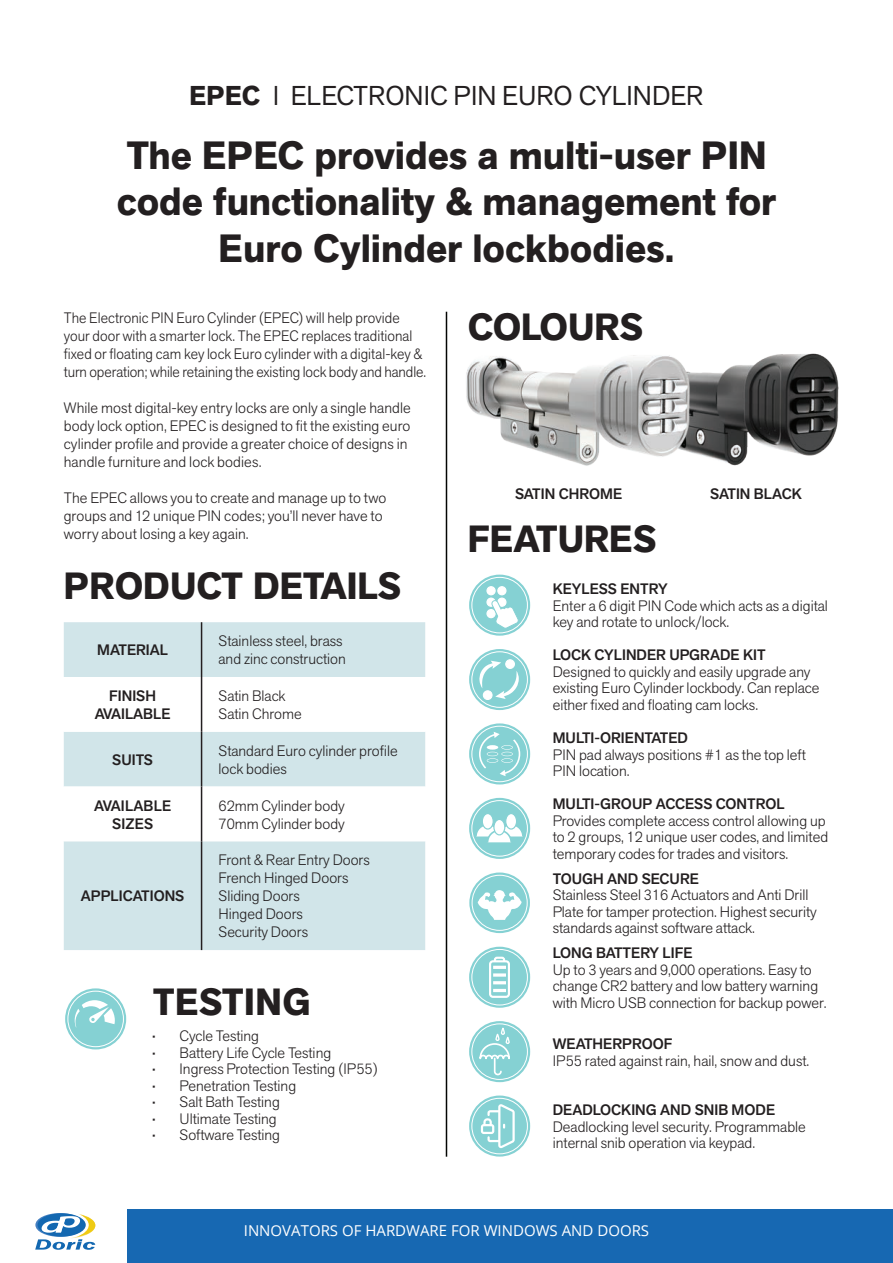
<style>
.page{position:relative;width:893px;height:1263px;background:#fff}
.page>*{position:absolute;margin:0;border:0;box-sizing:border-box;transform-origin:0 0}
.t1{font:700 39px/46.8px "Akzid Grtsk Next";color:#231f20;text-align:center}
.t2{font:700 37.5px "Akzid Grtsk Next";color:#231f20}
.t3{font:27px "Akzid Grtsk Next";color:#231f20}
.t4{font:300 15px/18px "Akzid Grtsk Next";color:#231f20}
.t5{font:500 15px/18px "Akzid Grtsk Next";color:#231f20;text-align:center}
.t6{font:300 15px/18px "Akzid Grtsk Next";color:#231f20;scale:.96 1}
.t7{font:15px "Open Sans";color:#fff}
.s1{font-weight:700}
</style>
<div class="page">
<div style="left:128px;top:1209px;width:765px;height:54px;background:#1768b2"></div>
<svg style="left:38px;top:1213px;width:48px;height:23px"></svg>
<svg style="left:35px;top:1214px;width:60px;height:36px"></svg>
<hr style="left:446px;top:312px;width:1px;height:845px;background:#040503">
<div style="left:64px;top:622px;width:361px;height:328px;background:#d1e5e9"></div>
<svg style="left:64px;top:677px;width:361px;height:164px"></svg>
<hr style="left:201px;top:622px;width:1px;height:55px;background:#231f20">
<hr style="left:201px;top:677px;width:1px;height:55px;background:#231f20">
<hr style="left:201px;top:732px;width:1px;height:54px;background:#231f20">
<hr style="left:201px;top:786px;width:1px;height:55px;background:#231f20">
<hr style="left:201px;top:841px;width:1px;height:109px;background:#231f20">
<svg style="left:469px;top:575px;width:61px;height:61px;background:#8fd4d6"></svg>
<div style="left:471px;top:577px;width:57px;height:56px;border:1px solid #fff;border-radius:50%"></div>
<div style="left:487px;top:587px;width:8px;height:8px;background:#fff;border-radius:50%"></div>
<div style="left:486px;top:586px;width:10px;height:9px;border:1px solid #fff;border-radius:50%"></div>
<div style="left:498px;top:587px;width:8px;height:8px;background:#fff;border-radius:50%"></div>
<div style="left:497px;top:586px;width:9px;height:9px;border:1px solid #fff;border-radius:50%"></div>
<div style="left:487px;top:598px;width:8px;height:8px;background:#fff;border-radius:50%"></div>
<div style="left:486px;top:597px;width:10px;height:10px;border:1px solid #fff;border-radius:50%"></div>
<div style="left:498px;top:598px;width:8px;height:8px;background:#fff;border-radius:50%"></div>
<div style="left:497px;top:597px;width:9px;height:10px;border:1px solid #fff;border-radius:50%"></div>
<div style="left:487px;top:610px;width:8px;height:8px;background:#fff;border-radius:50%"></div>
<div style="left:486px;top:609px;width:10px;height:9px;border:1px solid #fff;border-radius:50%"></div>
<svg style="left:491px;top:600px;width:28px;height:29px"></svg>
<svg style="left:65px;top:988px;width:61px;height:61px;background:#90d5d6"></svg>
<div style="left:68px;top:991px;width:56px;height:56px;border:1px solid #fff;border-radius:50%"></div>
<svg style="left:75px;top:1000px;width:40px;height:27px"></svg>
<svg style="left:469px;top:649px;width:61px;height:61px"></svg>
<div style="left:471px;top:651px;width:57px;height:57px;border:1px solid #fff;border-radius:50%"></div>
<svg style="left:479px;top:659px;width:40px;height:41px"></svg>
<svg style="left:469px;top:723px;width:61px;height:61px"></svg>
<div style="left:471px;top:726px;width:57px;height:56px;border:1px solid #fff;border-radius:50%"></div>
<svg style="left:478px;top:732px;width:43px;height:44px;background:#98d8d9"></svg>
<svg style="left:469px;top:798px;width:61px;height:61px;background:#8fd4d6"></svg>
<div style="left:471px;top:800px;width:57px;height:56px;border:1px solid #fff;border-radius:50%"></div>
<div style="left:482px;top:813px;width:11px;height:16px;background:#fff;border-radius:50%"></div>
<div style="left:482px;top:813px;width:12px;height:17px;border:1px solid #85d1d3;border-radius:50%"></div>
<div style="left:506px;top:813px;width:11px;height:16px;background:#fff;border-radius:50%"></div>
<div style="left:505px;top:813px;width:12px;height:17px;border:1px solid #85d1d3;border-radius:50%"></div>
<svg style="left:474px;top:823px;width:51px;height:21px"></svg>
<div style="left:494px;top:819px;width:11px;height:16px;background:#fff;border-radius:50%"></div>
<div style="left:493px;top:819px;width:12px;height:16px;border:1px solid #85d1d3;border-radius:50%"></div>
<svg style="left:469px;top:872px;width:61px;height:61px"></svg>
<div style="left:472px;top:875px;width:56px;height:56px;border:1px solid #fff;border-radius:50%"></div>
<svg style="left:477px;top:890px;width:45px;height:30px"></svg>
<div style="left:469px;top:947px;width:61px;height:61px;background:#85d1d3;border-radius:50%"></div>
<div style="left:471px;top:949px;width:57px;height:56px;border:1px solid #fff;border-radius:50%"></div>
<div style="left:489px;top:960px;width:21px;height:38px;border:2px solid #fff;border-radius:3px"></div>
<svg style="left:493px;top:981px;width:13px;height:11px"></svg>
<svg style="left:493px;top:973px;width:13px;height:4px"></svg>
<svg style="left:493px;top:956px;width:13px;height:13px"></svg>
<svg style="left:469px;top:1021px;width:61px;height:61px"></svg>
<div style="left:471px;top:1023px;width:57px;height:57px;border:1px solid #fff;border-radius:50%"></div>
<svg style="left:479px;top:1027px;width:32px;height:49px;background:#99d8da"></svg>
<svg style="left:469px;top:1095px;width:61px;height:61px"></svg>
<div style="left:471px;top:1098px;width:57px;height:56px;border:1px solid #fff;border-radius:50%"></div>
<svg style="left:481px;top:1103px;width:34px;height:45px"></svg>
<img style="left:696px;top:353px;width:143px;height:113px">
<img style="left:466px;top:355px;width:230px;height:111px">
<h3 class="t3" style="left:190px;top:78px;width:515px"><span class="s1">EPEC</span> l ELECTRONIC PIN EURO CYLINDER</h3>
<h1 class="t1" style="left:117px;top:132px;width:661px">The EPEC provides a multi-user PIN code functionality &amp; management for<br>Euro Cylinder lockbodies.</h1>
<p class="t6" style="left:64px;top:309px;width:379px">The Electronic PIN Euro Cylinder (EPEC) will help provide your door with a smarter lock. The EPEC replaces traditional fixed or floating cam key lock Euro cylinder with a digital-key &amp; turn operation; while retaining the existing lock body and handle.</p>
<p class="t4" style="left:64px;top:399px;width:349px">While most digital-key entry locks are only a single handle body lock option, EPEC is designed to fit the existing euro cylinder profile and provide a greater choice of designs in handle furniture and lock bodies.</p>
<p class="t4" style="left:64px;top:489px;width:324px">The EPEC allows you to create and manage up to two groups and 12 unique PIN codes; you’ll never have to worry about losing a key again.</p>
<h2 class="t2" style="left:64px;top:562px;width:339px">PRODUCT DETAILS</h2>
<p class="t5" style="left:97px;top:641px;width:72px">MATERIAL</p>
<p class="t4" style="left:219px;top:632px;width:129px">Stainless steel, brass and zinc construction</p>
<p class="t5" style="left:95px;top:687px;width:77px">FINISH<br>AVAILABLE</p>
<p class="t4" style="left:219px;top:687px;width:85px">Satin Black<br>Satin Chrome</p>
<p class="t5" style="left:112px;top:750px;width:42px">SUITS</p>
<p class="t4" style="left:219px;top:741px;width:181px">Standard Euro cylinder profile lock bodies</p>
<p class="t5" style="left:94px;top:796px;width:79px">AVAILABLE<br>SIZES</p>
<p class="t4" style="left:219px;top:796px;width:128px">62mm Cylinder body<br>70mm Cylinder body</p>
<p class="t5" style="left:81px;top:887px;width:105px">APPLICATIONS</p>
<p class="t4" style="left:219px;top:851px;width:153px">Front &amp; Rear Entry Doors<br>French Hinged Doors<br>Sliding Doors<br>Hinged Doors<br>Security Doors</p>
<h2 class="t2" style="left:153px;top:978px;width:160px">TESTING</h2>
<p class="t4" style="left:153px;top:1027px;width:108px">• Cycle Testing</p>
<p class="t4" style="left:153px;top:1043px;width:180px">• Battery Life Cycle Testing</p>
<p class="t4" style="left:153px;top:1060px;width:227px">• Ingress Protection Testing (IP55)</p>
<p class="t4" style="left:153px;top:1076px;width:145px">• Penetration Testing</p>
<p class="t4" style="left:153px;top:1093px;width:129px">• Salt Bath Testing</p>
<p class="t4" style="left:153px;top:1109px;width:126px">• Ultimate Testing</p>
<p class="t4" style="left:153px;top:1126px;width:129px">• Software Testing</p>
<h2 class="t2" style="left:468px;top:302px;width:177px">COLOURS</h2>
<p class="t5" style="left:515px;top:484px;width:109px">SATIN CHROME</p>
<p class="t5" style="left:710px;top:484px;width:93px">SATIN BLACK</p>
<h2 class="t2" style="left:468px;top:515px;width:190px">FEATURES</h2>
<p class="t5" style="left:553px;top:580px;width:116px">KEYLESS ENTRY</p>
<p class="t4" style="left:553px;top:597px;width:277px;line-height:16.5px">Enter a 6 digit PIN Code which acts as a digital key and rotate to unlock/lock.</p>
<p class="t5" style="left:553px;top:646px;width:214px">LOCK CYLINDER UPGRADE KIT</p>
<p class="t4" style="left:553px;top:663px;width:268px;line-height:16.5px">Designed to quickly and easily upgrade any existing Euro Cylinder lockbody. Can replace either fixed and floating cam locks.</p>
<p class="t5" style="left:553px;top:729px;width:137px">MULTI-ORIENTATED</p>
<p class="t4" style="left:553px;top:746px;width:255px;line-height:16.5px">PIN pad always positions #1 as the top left<br>PIN location.</p>
<p class="t5" style="left:553px;top:795px;width:234px">MULTI-GROUP ACCESS CONTROL</p>
<p class="t4" style="left:553px;top:812px;width:277px;line-height:16.5px">Provides complete access control allowing up to 2 groups, 12 unique user codes, and limited temporary codes for trades and visitors.</p>
<p class="t5" style="left:553px;top:869px;width:148px">TOUGH AND SECURE</p>
<p class="t4" style="left:553px;top:886px;width:265px;line-height:16.5px">Stainless Steel 316 Actuators and Anti Drill<br>Plate for tamper protection. Highest security standards against software attack.</p>
<p class="t5" style="left:553px;top:944px;width:141px">LONG BATTERY LIFE</p>
<p class="t4" style="left:553px;top:961px;width:275px;line-height:16.5px">Up to 3 years and 9,000 operations. Easy to change CR2 battery and low battery warning with Micro USB connection for backup power.</p>
<p class="t5" style="left:553px;top:1035px;width:121px">WEATHERPROOF</p>
<p class="t4" style="left:553px;top:1051px;width:258px">IP55 rated against rain, hail, snow and dust.</p>
<p class="t5" style="left:553px;top:1101px;width:224px">DEADLOCKING AND SNIB MODE</p>
<p class="t4" style="left:553px;top:1118px;width:255px;line-height:16.5px">Deadlocking level security. Programmable internal snib operation via keypad.</p>
<p class="t7" style="left:244px;top:1220px;width:407px">INNOVATORS OF HARDWARE FOR WINDOWS AND DOORS</p>
</div>
